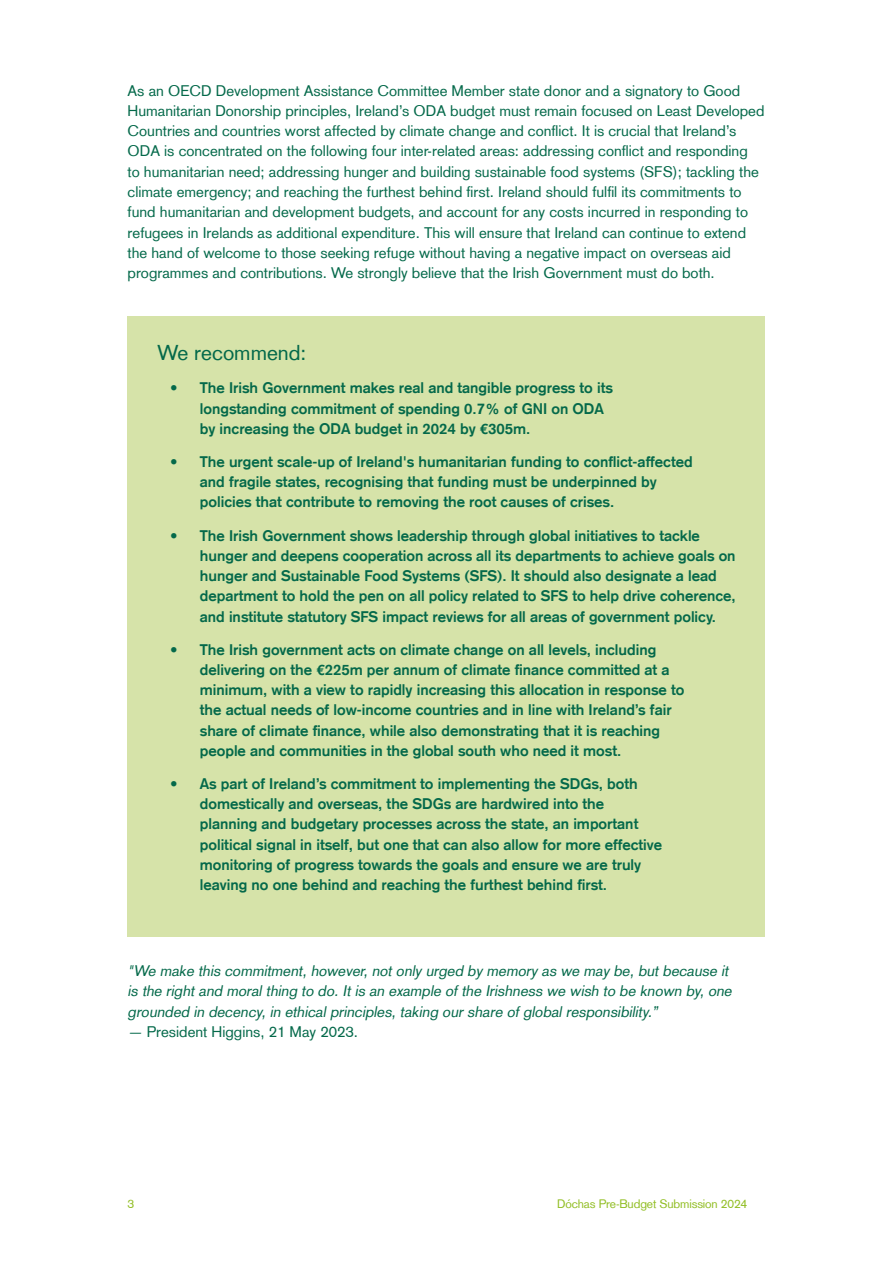
<style>
.page{position:relative;width:893px;height:1263px;background:#fff}
.page>*{position:absolute;margin:0;border:0;box-sizing:border-box;transform-origin:0 0}
.t1{font:21px "Basic Commercial LT Com";color:#04694a}
.t2{font:700 15px/20.2px "Basic Commercial LT";color:#04694a}
.t3{font:15px/20.2px "Basic Commercial LT Com";color:#04694a}
.t4{font:italic 15px/20.2px "Basic Commercial LT Com";color:#04694a}
.t5{font:12px "Basic Commercial LT Com";letter-spacing:-.01em;color:#92be25}
.s1{font-style:italic}
</style>
<div class="page">
<div style="left:128px;top:316px;width:637px;height:620px;background:#d6e3a9"></div>
<p class="t3" style="left:128px;top:80px;width:638px">As an OECD Development Assistance Committee Member state donor and a signatory to Good Humanitarian Donorship principles, Ireland’s ODA budget must remain focused on Least Developed Countries and countries worst affected by climate change and conflict. It is crucial that Ireland’s ODA is concentrated on the following four inter-related areas: addressing conflict and responding<br>to humanitarian need; addressing hunger and building sustainable food systems (SFS); tackling the climate emergency; and reaching the furthest behind first. Ireland should fulfil its commitments to fund humanitarian and development budgets, and account for any costs incurred in responding to refugees in Irelands as additional expenditure. This will ensure that Ireland can continue to extend the hand of welcome to those seeking refuge without having a negative impact on overseas aid programmes and contributions. We strongly believe that the Irish Government must do both.</p>
<h1 class="t1" style="left:157px;top:341px;width:151px">We recommend:</h1>
<p class="t2" style="left:200px;top:378px;width:415px;text-indent:-30px">• The Irish Government makes real and tangible progress to its longstanding commitment of spending 0.7% of GNI on ODA by increasing the ODA budget in 2024 by €305m.</p>
<p class="t2" style="left:200px;top:451px;width:494px;text-indent:-30px">• The urgent scale-up of Ireland's humanitarian funding to conflict-affected and fragile states, recognising that funding must be underpinned by policies that contribute to removing the root causes of crises.</p>
<p class="t2" style="left:200px;top:525px;width:537px;text-indent:-30px">• The Irish Government shows leadership through global initiatives to tackle hunger and deepens cooperation across all its departments to achieve goals on hunger and Sustainable Food Systems (SFS). It should also designate a lead department to hold the pen on all policy related to SFS to help drive coherence, and institute statutory SFS impact reviews for all areas of government policy.</p>
<p class="t2" style="left:200px;top:639px;width:486px;text-indent:-30px">• The Irish government acts on climate change on all levels, including delivering on the €225m per annum of climate finance committed at a minimum, with a view to rapidly increasing this allocation in response to the actual needs of low-income countries and in line with Ireland’s fair share of climate finance, while also demonstrating that it is reaching people and communities in the global south who need it most.</p>
<p class="t2" style="left:200px;top:773px;width:464px;text-indent:-30px">• As part of Ireland’s commitment to implementing the SDGs, both domestically and overseas, the SDGs are hardwired into the planning and budgetary processes across the state, an important political signal in itself, but one that can also allow for more effective monitoring of progress towards the goals and ensure we are truly leaving no one behind and reaching the furthest behind first.</p>
<p class="t4" style="left:128px;top:961px;width:609px">"We make this commitment, however, not only urged by memory as we may be, but because it is the right and moral thing to do. It is an example of the Irishness we wish to be known by, one grounded in decency, in ethical principles, taking our share of global responsibility.”</p>
<p class="t3" style="left:128px;top:1021px;width:232px"><span class="s1">—</span> President Higgins, 21 May 2023.</p>
<p class="t5" style="left:128px;top:1196px;width:8px">3</p>
<p class="t5" style="left:557px;top:1196px;width:192px">Dóchas Pre-Budget Submission 2024</p>
</div>
